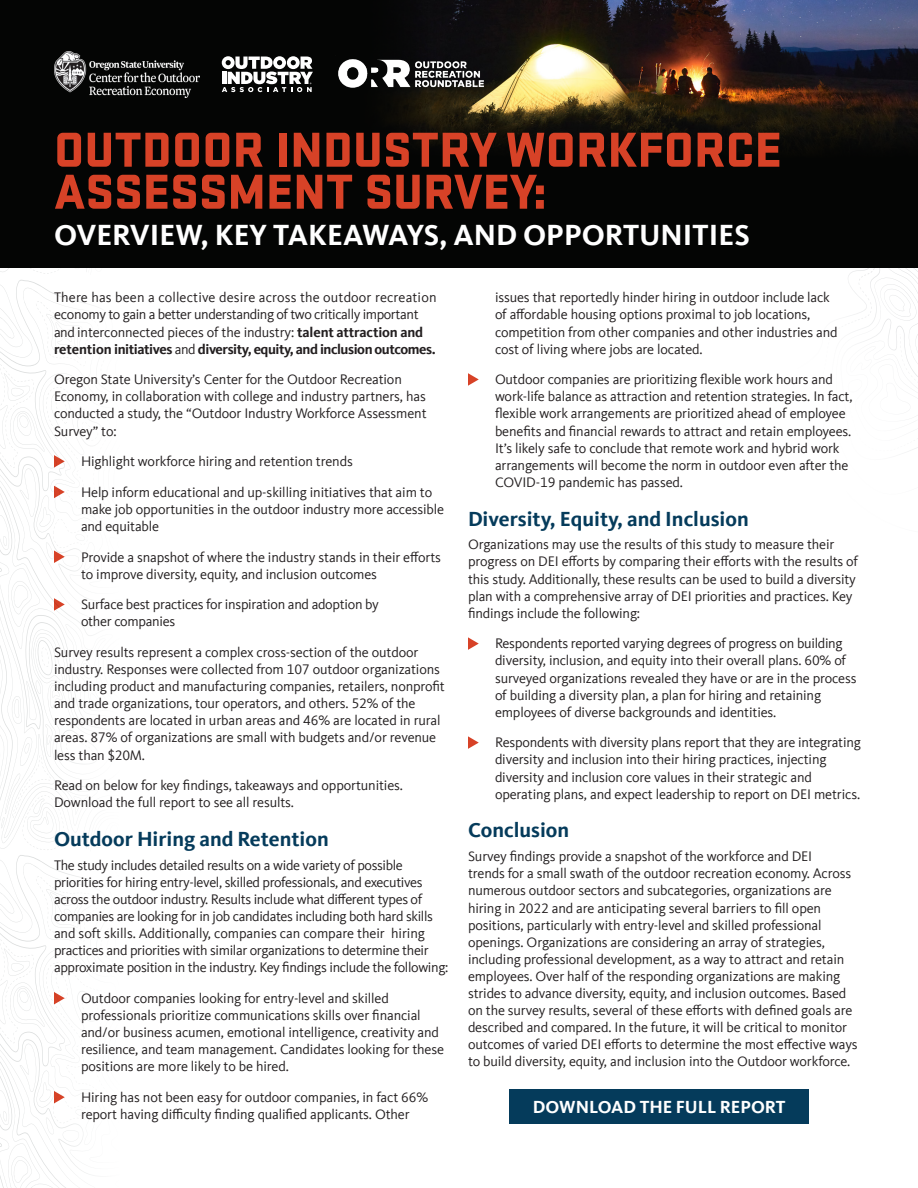
<style>
.page{position:relative;width:918px;height:1188px;background:#fff}
.page>*{position:absolute;margin:0;border:0;box-sizing:border-box;transform-origin:0 0}
.t1{font:900 51px/42px "Stratum 2";color:#d74227}
.t2{font:700 30px "Kievit Offc";color:#fff}
.t3{font:700 21px "Kievit Offc";color:#053b5b}
.t4{font:700 18px "Kievit Offc";color:#fff}
.P1{font:14.25px/17.1px "Kievit Offc";letter-spacing:-.01em;color:#231f20}
.Bullets{font:14.25px/17.1px "Kievit Offc";letter-spacing:-.01em;color:#231f20}
.s1{font-weight:700}
</style>
<div class="page">
<svg style="left:848px;top:268px;width:70px;height:183px"></svg>
<div style="left:0;top:0;width:918px;height:268px;background:#040504"></div>
<img style="left:395px;top:0;width:523px;height:148px">
<svg style="left:0;top:268px;width:93px;height:920px"></svg>
<svg style="left:468px;top:373px;width:11px;height:13px"></svg>
<svg style="left:468px;top:637px;width:11px;height:13px"></svg>
<svg style="left:468px;top:736px;width:11px;height:13px"></svg>
<svg style="left:222px;top:56px;width:91px;height:36px"></svg>
<div style="left:509px;top:1089px;width:300px;height:35px;background:#053b5b"></div>
<img style="left:338px;top:55px;width:152px;height:38px">
<img style="left:54px;top:51px;width:145px;height:46px">
<h1 class="t1" style="left:54px;top:125px;width:729px">OUTDOOR INDUSTRY WORKFORCE<br>ASSESSMENT SURVEY:</h1>
<h2 class="t2" style="left:54px;top:217px;width:697px">OVERVIEW, KEY TAKEAWAYS, AND OPPORTUNITIES</h2>
<p class="P1" style="left:54px;top:289px;width:384px">There has been a collective desire across the outdoor recreation economy to gain a better understanding of two critically important and interconnected pieces of the industry: <span class="s1">talent attraction and retention initiatives</span> and <span class="s1">diversity, equity, and inclusion outcomes.</span></p>
<p class="P1" style="left:54px;top:371px;width:374px">Oregon State University’s Center for the Outdoor Recreation Economy, in collaboration with college and industry partners, has conducted a study, the “Outdoor Industry Workforce Assessment Survey” to:</p>
<p class="Bullets" style="left:81px;top:453px;width:273px">Highlight workforce hiring and retention trends</p>
<p class="Bullets" style="left:81px;top:484px;width:365px">Help inform educational and up-skilling initiatives that aim to make job opportunities in the outdoor industry more accessible and equitable</p>
<p class="Bullets" style="left:81px;top:548px;width:362px">Provide a snapshot of where the industry stands in their efforts to improve diversity, equity, and inclusion outcomes</p>
<p class="Bullets" style="left:81px;top:596px;width:299px">Surface best practices for inspiration and adoption by other companies</p>
<p class="P1" style="left:54px;top:644px;width:392px">Survey results represent a complex cross-section of the outdoor industry. Responses were collected from 107 outdoor organizations including product and manufacturing companies, retailers, nonprofit and trade organizations, tour operators, and others. 52% of the respondents are located in urban areas and 46% are located in rural areas. 87% of organizations are small with budgets and/or revenue less than $20M.</p>
<p class="P1" style="left:54px;top:777px;width:350px">Read on below for key findings, takeaways and opportunities.<br>Download the full report to see all results.</p>
<h3 class="t3" style="left:54px;top:827px;width:276px">Outdoor Hiring and Retention</h3>
<p class="P1" style="left:54px;top:857px;width:396px">The study includes detailed results on a wide variety of possible priorities for hiring entry-level, skilled professionals, and executives across the outdoor industry. Results include what different types of companies are looking for in job candidates including both hard skills and soft skills. Additionally, companies can compare their hiring practices and priorities with similar organizations to determine their approximate position in the industry. Key findings include the following:</p>
<p class="Bullets" style="left:81px;top:990px;width:365px">Outdoor companies looking for entry-level and skilled professionals prioritize communications skills over financial and/or business acumen, emotional intelligence, creativity and resilience, and team management. Candidates looking for these positions are more likely to be hired.</p>
<p class="Bullets" style="left:81px;top:1089px;width:349px">Hiring has not been easy for outdoor companies, in fact 66% report having difficulty finding qualified applicants. Other</p>
<p class="Bullets" style="left:495px;top:289px;width:344px">issues that reportedly hinder hiring in outdoor include lack of affordable housing options proximal to job locations, competition from other companies and other industries and cost of living where jobs are located.</p>
<p class="Bullets" style="left:495px;top:371px;width:359px">Outdoor companies are prioritizing flexible work hours and work-life balance as attraction and retention strategies. In fact, flexible work arrangements are prioritized ahead of employee benefits and financial rewards to attract and retain employees.<br>It’s likely safe to conclude that remote work and hybrid work arrangements will become the norm in outdoor even after the COVID-19 pandemic has passed.</p>
<h3 class="t3" style="left:468px;top:506px;width:282px">Diversity, Equity, and Inclusion</h3>
<p class="P1" style="left:468px;top:536px;width:392px">Organizations may use the results of this study to measure their progress on DEI efforts by comparing their efforts with the results of this study. Additionally, these results can be used to build a diversity plan with a comprehensive array of DEI priorities and practices. Key findings include the following:</p>
<p class="Bullets" style="left:495px;top:635px;width:363px">Respondents reported varying degrees of progress on building diversity, inclusion, and equity into their overall plans. 60% of surveyed organizations revealed they have or are in the process of building a diversity plan, a plan for hiring and retaining employees of diverse backgrounds and identities.</p>
<p class="Bullets" style="left:495px;top:734px;width:367px">Respondents with diversity plans report that they are integrating diversity and inclusion into their hiring practices, injecting diversity and inclusion core values in their strategic and operating plans, and expect leadership to report on DEI metrics.</p>
<h3 class="t3" style="left:468px;top:818px;width:103px">Conclusion</h3>
<p class="P1" style="left:468px;top:848px;width:391px">Survey findings provide a snapshot of the workforce and DEI<br>trends for a small swath of the outdoor recreation economy. Across numerous outdoor sectors and subcategories, organizations are hiring in 2022 and are anticipating several barriers to fill open positions, particularly with entry-level and skilled professional openings. Organizations are considering an array of strategies, including professional development, as a way to attract and retain employees. Over half of the responding organizations are making strides to advance diversity, equity, and inclusion outcomes. Based on the survey results, several of these efforts with defined goals are described and compared. In the future, it will be critical to monitor outcomes of varied DEI efforts to determine the most effective ways to build diversity, equity, and inclusion into the Outdoor workforce.</p>
<h3 class="t4" style="left:533px;top:1097px;width:254px">DOWNLOAD THE FULL REPORT</h3>
</div>
